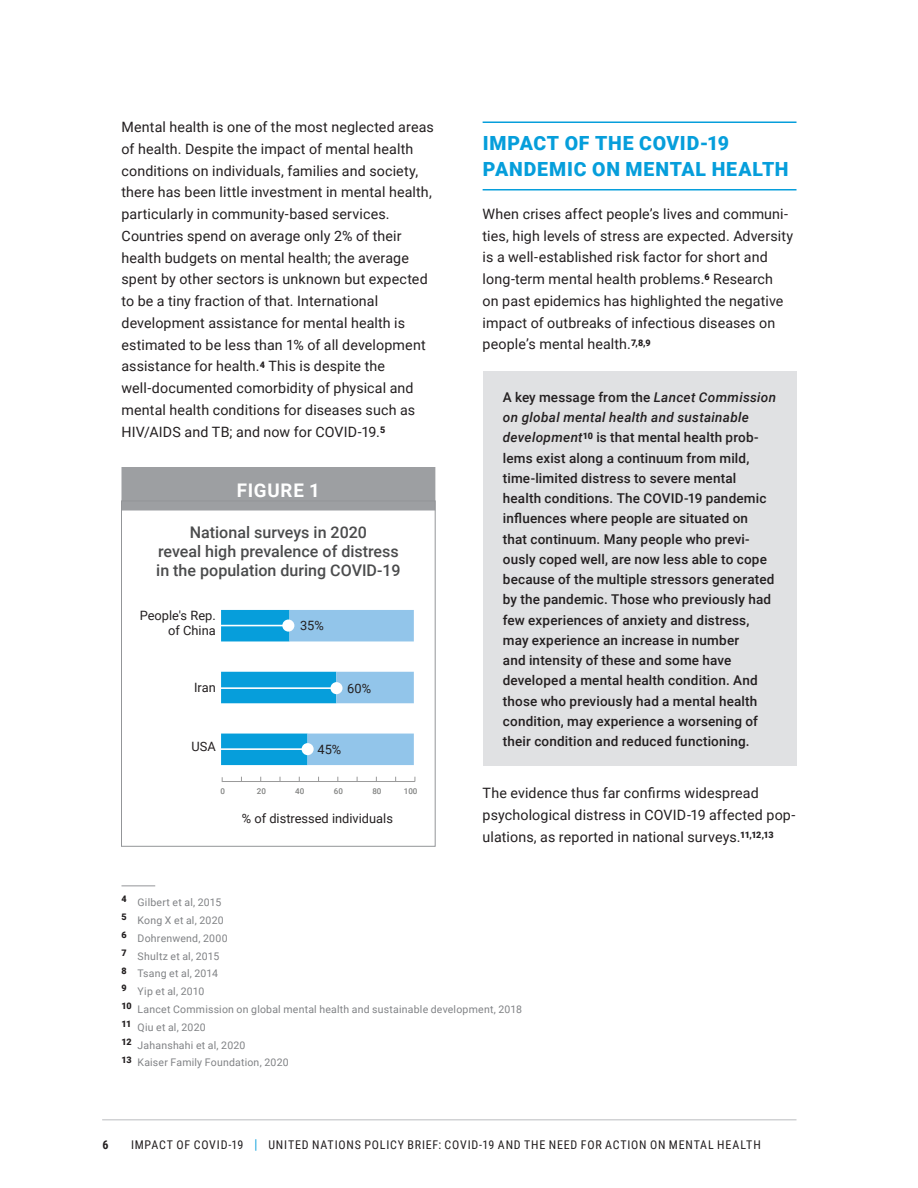
<style>
.page{position:relative;width:918px;height:1188px;background:#fff}
.page>*{position:absolute;margin:0;border:0;box-sizing:border-box;transform-origin:0 0}
.PMREV_SH_section_hea{font:900 19.5px/25.5px "Roboto";letter-spacing:.04em;color:#069edb}
.CHART_TABLE_H1{font:700 18.75px "Roboto";letter-spacing:.04em;color:#fff}
.t1{font:500 16.05px/19.2px "Roboto";color:#4b4c4d;text-align:center}
.PMrev_TX_ragged_colu{font:14.25px/21.8px "Roboto";letter-spacing:.01em;color:#231f20}
.PMrev-BOX_group_styl{font:500 13.5px/20.2px "Roboto";letter-spacing:.015em;color:#231f20}
.t2{font:12.9px/15.5px "Roboto";color:#231f20;text-align:right}
.t3{font:12px "Roboto Condensed";letter-spacing:.065em;color:#231f20}
.t4{font:700 12px "Roboto Condensed";color:#231f20}
.Footnote_SPANNED_REV{font:10.5px "Roboto";letter-spacing:.02em;color:#808285}
.t5{font:500 7.95px "Roboto";color:#808180}
.s1{font-style:italic}
.s2{font-size:13.5px;color:#069edb}
</style>
<div class="page">
<hr style="left:102px;top:1119px;width:695px;height:1px;background:#d1d2d4">
<hr style="left:122px;top:886px;width:33px;height:1px;background:#939598">
<hr style="left:483px;top:122px;width:313px;height:1px;background:#069edb">
<hr style="left:483px;top:189px;width:313px;height:1px;background:#069edb">
<div style="left:483px;top:372px;width:313px;height:394px;background:#e0e1e3"></div>
<div style="left:122px;top:467px;width:313px;height:44px;background:#9d9fa2"></div>
<svg style="left:221px;top:610px;width:193px;height:155px"></svg>
<hr style="left:218px;top:625px;width:71px;height:1px;background:#fff">
<div style="left:282px;top:620px;width:12px;height:12px;background:#fff;border-radius:50%"></div>
<hr style="left:221px;top:687px;width:116px;height:2px;background:#fff">
<div style="left:330px;top:682px;width:13px;height:12px;background:#fff;border-radius:50%"></div>
<hr style="left:219px;top:748px;width:89px;height:2px;background:#fff">
<div style="left:302px;top:743px;width:12px;height:12px;background:#fff;border-radius:50%"></div>
<hr style="left:222px;top:781px;width:193px;height:1px;background:#999">
<div style="left:121px;top:501px;width:314px;height:345px;border:1px solid #939598"></div>
<p class="PMrev_TX_ragged_colu" style="left:122px;top:116px;width:314px">Mental health is one of the most neglected areas of health. Despite the impact of mental health conditions on individuals, families and society, there has been little investment in mental health, particularly in community-based services.<br>Countries spend on average only 2% of their health budgets on mental health; the average spent by other sectors is unknown but expected to be a tiny fraction of that. International development assistance for mental health is estimated to be less than 1% of all development assistance for health.<sup>4</sup> This is despite the well-documented comorbidity of physical and mental health conditions for diseases such as HIV/AIDS and TB; and now for COVID-19.<sup>5</sup></p>
<p class="CHART_TABLE_H1" style="left:237px;top:477px;width:85px">FIGURE 1</p>
<p class="t1" style="left:156px;top:522px;width:246px">National surveys in 2020<br>reveal high prevalence of distress in the population during COVID-19</p>
<p class="t2" style="left:140px;top:607px;width:78px">People's Rep. of China</p>
<p class="t2" style="left:194px;top:679px;width:23px">Iran</p>
<p class="t2" style="left:191px;top:739px;width:26px">USA</p>
<p class="t2" style="left:300px;top:617px;width:25px">35%</p>
<p class="t2" style="left:347px;top:680px;width:25px">60%</p>
<p class="t2" style="left:317px;top:741px;width:25px">45%</p>
<p class="t5" style="left:221px;top:785px;width:6px">0</p>
<p class="t5" style="left:257px;top:785px;width:11px">20</p>
<p class="t5" style="left:295px;top:785px;width:11px">40</p>
<p class="t5" style="left:334px;top:785px;width:11px">60</p>
<p class="t5" style="left:372px;top:785px;width:11px">80</p>
<p class="t5" style="left:404px;top:785px;width:15px">100</p>
<p class="t2" style="left:242px;top:810px;width:153px">% of distressed individuals</p>
<p class="PMREV_SH_section_hea" style="left:483px;top:130px;width:307px">IMPACT OF THE COVID-19<br>PANDEMIC ON MENTAL HEALTH</p>
<p class="PMrev_TX_ragged_colu" style="left:483px;top:202px;width:312px">When crises affect people’s lives and communi&shy;ties, high levels of stress are expected. Adversity is a well-established risk factor for short and long-term mental health problems.<sup>6</sup> Research<br>on past epidemics has highlighted the negative impact of outbreaks of infectious diseases on people’s mental health.<sup>7,8,9</sup></p>
<p class="PMrev-BOX_group_styl" style="left:503px;top:387px;width:275px">A key message from the <span class="s1">Lancet Commission on global mental health and sustainable development</span><sup>10</sup> is that mental health prob&shy;lems exist along a continuum from mild, time-limited distress to severe mental health conditions. The COVID-19 pandemic influences where people are situated on<br>that continuum. Many people who previ&shy;ously coped well, are now less able to cope because of the multiple stressors generated by the pandemic. Those who previously had few experiences of anxiety and distress, may experience an increase in number<br>and intensity of these and some have developed a mental health condition. And those who previously had a mental health condition, may experience a worsening of their condition and reduced functioning.</p>
<p class="PMrev_TX_ragged_colu" style="left:483px;top:782px;width:314px">The evidence thus far confirms widespread psychological distress in COVID-19 affected pop&shy;ulations, as reported in national surveys.<sup>11,12,13</sup></p>
<p class="Footnote_SPANNED_REV" style="left:122px;top:895px;width:101px"><sup>4</sup> Gilbert et al, 2015</p>
<p class="Footnote_SPANNED_REV" style="left:122px;top:913px;width:104px"><sup>5</sup> Kong X et al, 2020</p>
<p class="Footnote_SPANNED_REV" style="left:122px;top:931px;width:108px"><sup>6</sup> Dohrenwend, 2000</p>
<p class="Footnote_SPANNED_REV" style="left:122px;top:948px;width:99px"><sup>7</sup> Shultz et al, 2015</p>
<p class="Footnote_SPANNED_REV" style="left:122px;top:966px;width:98px"><sup>8</sup> Tsang et al, 2014</p>
<p class="Footnote_SPANNED_REV" style="left:122px;top:984px;width:84px"><sup>9</sup> Yip et al, 2010</p>
<p class="Footnote_SPANNED_REV" style="left:122px;top:1002px;width:402px"><sup>10</sup> Lancet Commission on global mental health and sustainable development, 2018</p>
<p class="Footnote_SPANNED_REV" style="left:122px;top:1020px;width:86px"><sup>11</sup> Qiu et al, 2020</p>
<p class="Footnote_SPANNED_REV" style="left:122px;top:1038px;width:126px"><sup>12</sup> Jahanshahi et al, 2020</p>
<p class="Footnote_SPANNED_REV" style="left:122px;top:1055px;width:169px"><sup>13</sup> Kaiser Family Foundation, 2020</p>
<p class="t4" style="left:102px;top:1136px;width:8px">6</p>
<p class="t3" style="left:131px;top:1136px;width:631px">IMPACT OF COVID-19 <span class="s2">|</span> UNITED NATIONS POLICY BRIEF: COVID-19 AND THE NEED FOR ACTION ON MENTAL HEALTH</p>
</div>
